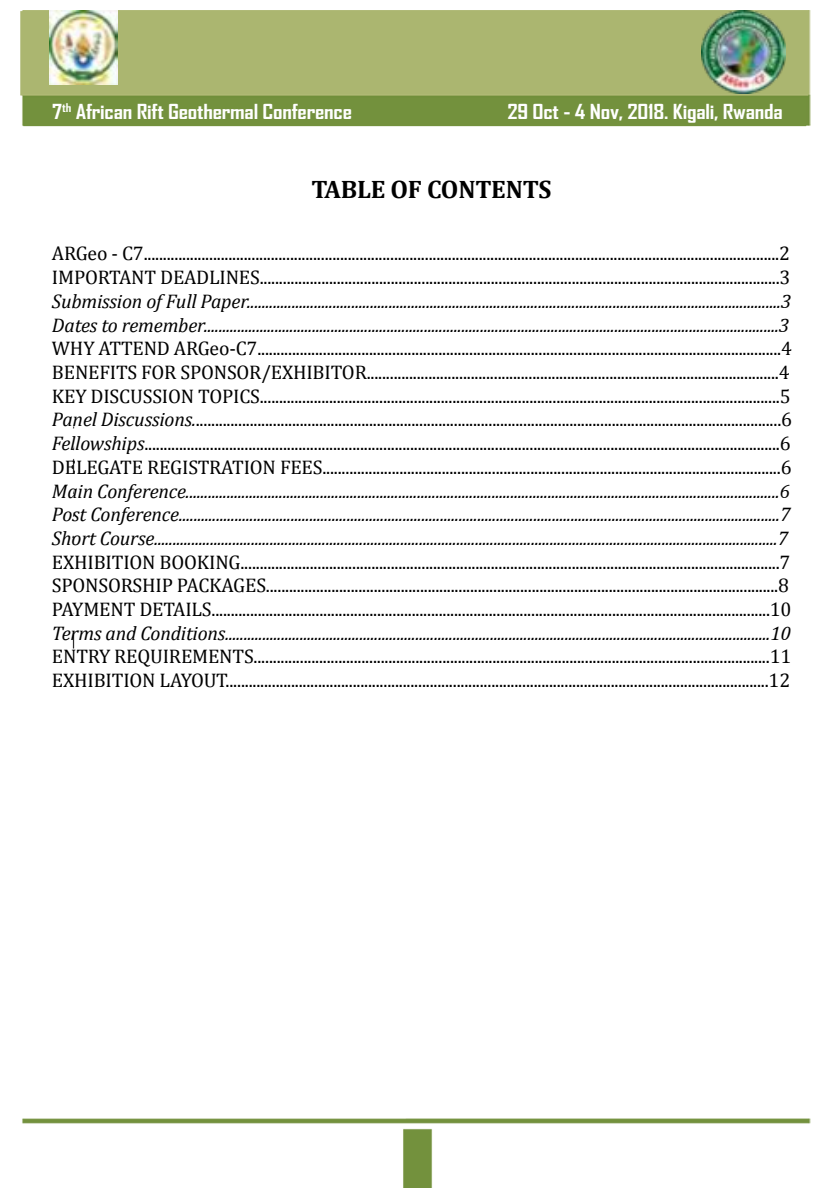
<style>
.page{position:relative;width:840px;height:1188px;background:#fff}
.page>*{position:absolute;margin:0;border:0;box-sizing:border-box;transform-origin:0 0}
.t1{font:700 25.55px "Cambria";letter-spacing:-.01em;color:#000}
.t2{font:700 19.95px "Agency FB";letter-spacing:-.01em;color:#fff;scale:1.18 1}
.t3{font:19.6px/23.8px "Cambria";letter-spacing:-.01em;color:#000}
.t4{font:italic 19.6px/23.8px "Cambria";letter-spacing:-.01em;color:#000}
.s1{font-style:italic}
</style>
<div class="page">
<img style="left:21px;top:10px;width:789px;height:1178px">
<img style="left:49px;top:11px;width:68px;height:73px">
<img style="left:702px;top:10px;width:83px;height:84px">
<p class="t2" style="left:52px;top:99px;width:256px">7<sup>th</sup> African Rift Geothermal Conference</p>
<p class="t2" style="left:507px;top:99px;width:235px">29 Oct - 4 Nov, 2018. Kigali, Rwanda</p>
<h1 class="t1" style="left:311px;top:174px;width:242px">TABLE OF CONTENTS</h1>
<p class="t3" style="left:52px;top:241px;width:740px">ARGeo - C7.....................................................................................................................................................................2<br>IMPORTANT DEADLINES.......................................................................................................................................3</p>
<p class="t4" style="left:52px;top:289px;width:741px">Submission of Full Paper...............................................................................................................................................3<br>Dates to remember..........................................................................................................................................................3</p>
<p class="t3" style="left:52px;top:336px;width:742px">WHY ATTEND ARGeo-C7........................................................................................................................................4<br>BENEFITS FOR SPONSOR/EXHIBITOR...........................................................................................................4<br>KEY DISCUSSION TOPICS.......................................................................................................................................5<br><span class="s1">Panel Discussions.</span>........................................................................................................................................................6<br><span class="s1">Fellowships</span>.....................................................................................................................................................................6<br>DELEGATE REGISTRATION FEES.......................................................................................................................6</p>
<p class="t4" style="left:52px;top:478px;width:740px;text-align:justify">Main Conference...............................................................................................................................................................6<br>Post Conference.................................................................................................................................................................7<br>Short Course.......................................................................................................................................................................7</p>
<p class="t3" style="left:52px;top:549px;width:741px">EXHIBITION BOOKING............................................................................................................................................7<br>SPONSORSHIP PACKAGES.....................................................................................................................................8<br>PAYMENT DETAILS.................................................................................................................................................10</p>
<p class="t4" style="left:52px;top:621px;width:741px">Terms and Conditions..................................................................................................................................................10</p>
<p class="t3" style="left:52px;top:644px;width:741px">ENTRY REQUIREMENTS......................................................................................................................................11<br>EXHIBITION LAYOUT.............................................................................................................................................12</p>
</div>
